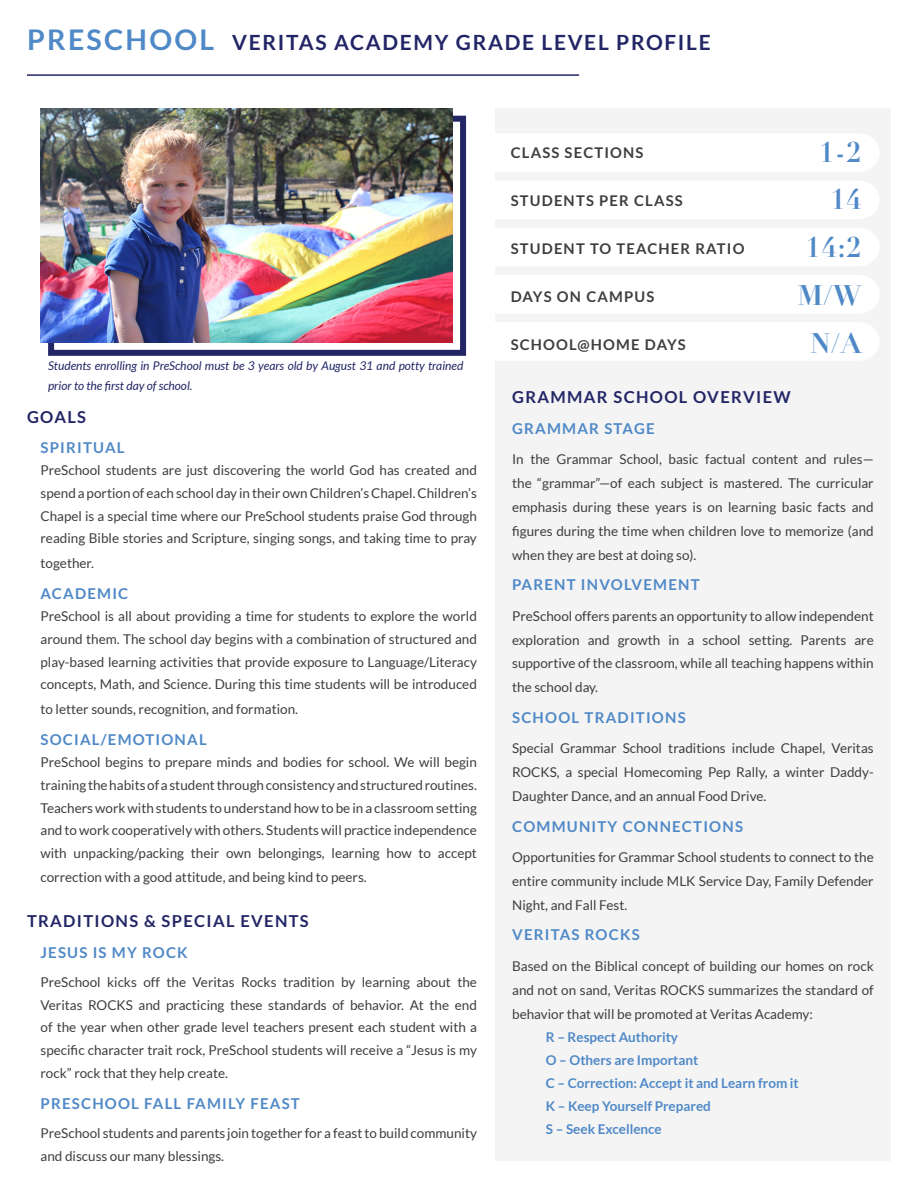
<style>
.page{position:relative;width:918px;height:1188px;background:#fff}
.page>*{position:absolute;margin:0;border:0;box-sizing:border-box;transform-origin:0 0}
.Body_Text_-_Align_Le{font:700 27.75px "Didot";color:#5089c7}
.TOC_Heading{font:700 21px "Lato";letter-spacing:.08em;color:#232666}
.Body_Text_-_Align_Le-2{font:700 16.5px "Lato";letter-spacing:.08em;color:#232666}
.Body_Text_-_Align_Le-3{font:700 15px "Lato";letter-spacing:.08em;color:#5089c7}
.Body_Text_-_Align_Le-4{font:700 14.85px "Lato";letter-spacing:.08em;color:#3e3e3f}
.Body_Text_-_Align_Le-5{font:13.5px/22.6px "Lato";color:#3e3e3f;text-align:justify}
.Body_Text_-_Align_Le-6{font:700 13.5px "Lato";color:#5089c7}
.Body_Text_-_Align_Le-7{font:italic 12px/19.5px "Lato";color:#232666}
.s1{font-size:28.5px;color:#5089c7}
</style>
<div class="page">
<div style="left:495px;top:108px;width:396px;height:1053px;background:#f4f4f4"></div>
<div style="left:495px;top:134px;width:384px;height:37px;background:#fff"></div>
<div style="left:495px;top:181px;width:384px;height:38px;background:#fff"></div>
<div style="left:495px;top:228px;width:384px;height:38px;background:#fff"></div>
<div style="left:495px;top:275px;width:384px;height:38px;background:#fff"></div>
<hr style="left:27px;top:74px;width:552px;height:2px;background:#232666">
<div style="left:495px;top:323px;width:384px;height:37px;background:#fff"></div>
<svg style="left:48px;top:113px;width:419px;height:243px"></svg>
<img style="left:40px;top:108px;width:412px;height:235px">
<p class="TOC_Heading" style="left:27px;top:30px;width:685px"><span class="s1">PRESCHOOL</span> VERITAS ACADEMY GRADE LEVEL PROFILE</p>
<p class="Body_Text_-_Align_Le-4" style="left:511px;top:144px;width:134px">CLASS SECTIONS</p>
<p class="Body_Text_-_Align_Le-4" style="left:511px;top:192px;width:174px">STUDENTS PER CLASS</p>
<p class="Body_Text_-_Align_Le-4" style="left:511px;top:240px;width:235px">STUDENT TO TEACHER RATIO</p>
<p class="Body_Text_-_Align_Le-4" style="left:511px;top:288px;width:145px">DAYS ON CAMPUS</p>
<p class="Body_Text_-_Align_Le-4" style="left:511px;top:336px;width:177px">SCHOOL@HOME DAYS</p>
<p class="Body_Text_-_Align_Le" style="left:819px;top:134px;width:44px">1-2</p>
<p class="Body_Text_-_Align_Le" style="left:830px;top:182px;width:33px">14</p>
<p class="Body_Text_-_Align_Le" style="left:805px;top:230px;width:58px">14:2</p>
<p class="Body_Text_-_Align_Le" style="left:797px;top:278px;width:66px">M/W</p>
<p class="Body_Text_-_Align_Le" style="left:810px;top:325px;width:53px">N/A</p>
<p class="Body_Text_-_Align_Le-7" style="left:48px;top:357px;width:417px">Students enrolling in PreSchool must be 3 years old by August 31 and potty trained prior to the first day of school.</p>
<p class="Body_Text_-_Align_Le-2" style="left:27px;top:408px;width:61px">GOALS</p>
<p class="Body_Text_-_Align_Le-3" style="left:40px;top:439px;width:86px">SPIRITUAL</p>
<p class="Body_Text_-_Align_Le-5" style="left:40px;top:459px;width:438px">PreSchool students are just discovering the world God has created and spend a portion of each school day in their own Children’s Chapel. Children’s Chapel is a special time where our PreSchool students praise God through reading Bible stories and Scripture, singing songs, and taking time to pray</p>
<p class="Body_Text_-_Align_Le-5" style="left:40px;top:551px;width:55px">together.</p>
<p class="Body_Text_-_Align_Le-3" style="left:40px;top:584px;width:89px">ACADEMIC</p>
<p class="Body_Text_-_Align_Le-5" style="left:40px;top:605px;width:438px">PreSchool is all about providing a time for students to explore the world around them. The school day begins with a combination of structured and play-based learning activities that provide exposure to Language/Literacy concepts, Math, and Science. During this time students will be introduced</p>
<p class="Body_Text_-_Align_Le-5" style="left:40px;top:697px;width:259px">to letter sounds, recognition, and formation.</p>
<p class="Body_Text_-_Align_Le-3" style="left:40px;top:730px;width:168px">SOCIAL/EMOTIONAL</p>
<p class="Body_Text_-_Align_Le-5" style="left:40px;top:751px;width:438px">PreSchool begins to prepare minds and bodies for school. We will begin training the habits of a student through consistency and structured routines.<br>Teachers work with students to understand how to be in a classroom setting and to work cooperatively with others. Students will practice independence with unpacking/packing their own belongings, learning how to accept</p>
<p class="Body_Text_-_Align_Le-5" style="left:40px;top:866px;width:328px">correction with a good attitude, and being kind to peers.</p>
<p class="Body_Text_-_Align_Le-2" style="left:27px;top:911px;width:283px">TRADITIONS &amp; SPECIAL EVENTS</p>
<p class="Body_Text_-_Align_Le-3" style="left:40px;top:944px;width:149px">JESUS IS MY ROCK</p>
<p class="Body_Text_-_Align_Le-5" style="left:40px;top:971px;width:438px">PreSchool kicks off the Veritas Rocks tradition by learning about the Veritas ROCKS and practicing these standards of behavior. At the end of the year when other grade level teachers present each student with a specific character trait rock, PreSchool students will receive a “Jesus is my rock” rock that they help create.</p>
<p class="Body_Text_-_Align_Le-3" style="left:40px;top:1095px;width:261px">PRESCHOOL FALL FAMILY FEAST</p>
<p class="Body_Text_-_Align_Le-5" style="left:40px;top:1122px;width:438px">PreSchool students and parents join together for a feast to build community and discuss our many blessings.</p>
<p class="Body_Text_-_Align_Le-2" style="left:512px;top:388px;width:280px">GRAMMAR SCHOOL OVERVIEW</p>
<p class="Body_Text_-_Align_Le-3" style="left:512px;top:420px;width:144px">GRAMMAR STAGE</p>
<p class="Body_Text_-_Align_Le-5" style="left:512px;top:447px;width:363px;line-height:23.9px">In the Grammar School, basic factual content and rules— the “grammar”—of each subject is mastered. The curricular emphasis during these years is on learning basic facts and figures during the time when children love to memorize (and when they are best at doing so).</p>
<p class="Body_Text_-_Align_Le-3" style="left:512px;top:576px;width:189px">PARENT INVOLVEMENT</p>
<p class="Body_Text_-_Align_Le-5" style="left:512px;top:604px;width:363px;line-height:23.9px">PreSchool offers parents an opportunity to allow independent exploration and growth in a school setting. Parents are supportive of the classroom, while all teaching happens within the school day.</p>
<p class="Body_Text_-_Align_Le-3" style="left:512px;top:709px;width:175px">SCHOOL TRADITIONS</p>
<p class="Body_Text_-_Align_Le-5" style="left:512px;top:737px;width:363px;line-height:23.9px">Special Grammar School traditions include Chapel, Veritas ROCKS, a special Homecoming Pep Rally, a winter Daddy-Daughter Dance, and an annual Food Drive.</p>
<p class="Body_Text_-_Align_Le-3" style="left:512px;top:818px;width:232px">COMMUNITY CONNECTIONS</p>
<p class="Body_Text_-_Align_Le-5" style="left:512px;top:845px;width:363px;line-height:23.9px">Opportunities for Grammar School students to connect to the entire community include MLK Service Day, Family Defender Night, and Fall Fest.</p>
<p class="Body_Text_-_Align_Le-3" style="left:512px;top:926px;width:129px">VERITAS ROCKS</p>
<p class="Body_Text_-_Align_Le-5" style="left:512px;top:954px;width:363px;line-height:23.9px">Based on the Biblical concept of building our homes on rock and not on sand, Veritas ROCKS summarizes the standard of behavior that will be promoted at Veritas Academy:</p>
<p class="Body_Text_-_Align_Le-6" style="left:546px;top:1029px;width:134px">R – Respect Authority</p>
<p class="Body_Text_-_Align_Le-6" style="left:546px;top:1052px;width:154px">O – Others are Important</p>
<p class="Body_Text_-_Align_Le-6" style="left:546px;top:1075px;width:254px">C – Correction: Accept it and Learn from it</p>
<p class="Body_Text_-_Align_Le-6" style="left:546px;top:1098px;width:167px">K – Keep Yourself Prepared</p>
<p class="Body_Text_-_Align_Le-6" style="left:546px;top:1121px;width:117px">S – Seek Excellence</p>
</div>
